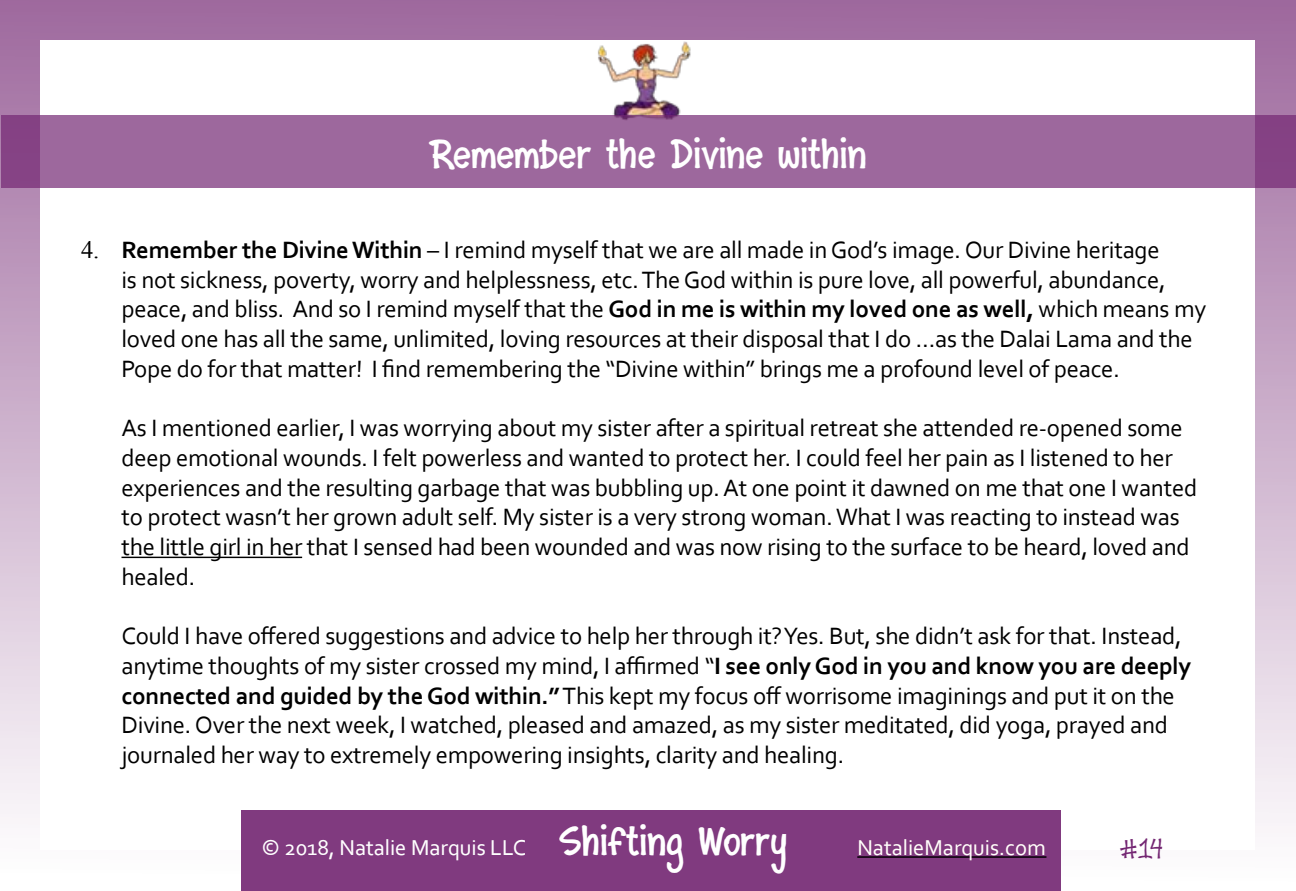
<style>
.page{position:relative;width:1296px;height:891px;background:#fff}
.page>*{position:absolute;margin:0;border:0;box-sizing:border-box;transform-origin:0 0}
.t1{font:700 40.5px "Monumint";color:#fff}
.t2{font:27px "Monumint";color:#742773}
.t3{font:24.75px/29.7px "Corbel";letter-spacing:-.01em;color:#000}
.t4{font:22.5px "Corbel";color:#fff}
.s1{font-family:"Times New Roman"}
.s2{font-weight:700}
</style>
<div class="page">
<div style="left:0;top:0;width:1296px;height:891px;background:linear-gradient(to bottom,#9e689d,#fff)"></div>
<div style="left:40px;top:40px;width:1216px;height:810px;background:#fff"></div>
<img style="left:598px;top:41px;width:93px;height:74px">
<div style="left:2px;top:115px;width:1294px;height:73px;background:#9d689d"></div>
<div style="left:241px;top:810px;width:820px;height:81px;background:#803a7f"></div>
<hr style="left:857px;top:856px;width:189px;height:2px;background:#000">
<hr style="left:122px;top:557px;width:180px;height:1px;background:#000">
<h1 class="t1" style="left:429px;top:125px;width:439px">Remember the Divine within</h1>
<p class="t3" style="left:121px;top:234px;width:1086px;text-indent:-40px"><span class="s1">4.</span> <span class="s2">Remember the Divine Within</span> – I remind myself that we are all made in God’s image. Our Divine heritage<br>is not sickness, poverty, worry and helplessness, etc. The God within is pure love, all powerful, abundance, peace, and bliss. And so I remind myself that the <span class="s2">God in me is within my loved one as well,</span> which means my loved one has all the same, unlimited, loving resources at their disposal that I do …as the Dalai Lama and the Pope do for that matter! I find remembering the “Divine within” brings me a profound level of peace.</p>
<p class="t3" style="left:121px;top:413px;width:1077px">As I mentioned earlier, I was worrying about my sister after a spiritual retreat she attended re-opened some deep emotional wounds. I felt powerless and wanted to protect her. I could feel her pain as I listened to her experiences and the resulting garbage that was bubbling up. At one point it dawned on me that one I wanted to protect wasn’t her grown adult self. My sister is a very strong woman. What I was reacting to instead was the little girl in her that I sensed had been wounded and was now rising to the surface to be heard, loved and healed.</p>
<p class="t3" style="left:121px;top:621px;width:1071px">Could I have offered suggestions and advice to help her through it? Yes. But, she didn’t ask for that. Instead, anytime thoughts of my sister crossed my mind, I affirmed “<span class="s2">I see only God in you and know you are deeply connected and guided by the God within.”</span> This kept my focus off worrisome imaginings and put it on the Divine. Over the next week, I watched, pleased and amazed, as my sister meditated, did yoga, prayed and journaled her way to extremely empowering insights, clarity and healing.</p>
<p class="t4" style="left:262px;top:834px;width:266px">© 2018, Natalie Marquis LLC</p>
<h1 class="t1" style="left:559px;top:812px;width:230px">Shifting Worry</h1>
<p class="t4" style="left:857px;top:834px;width:190px">NatalieMarquis.com</p>
<p class="t2" style="left:1120px;top:833px;width:45px">#14</p>
</div>
